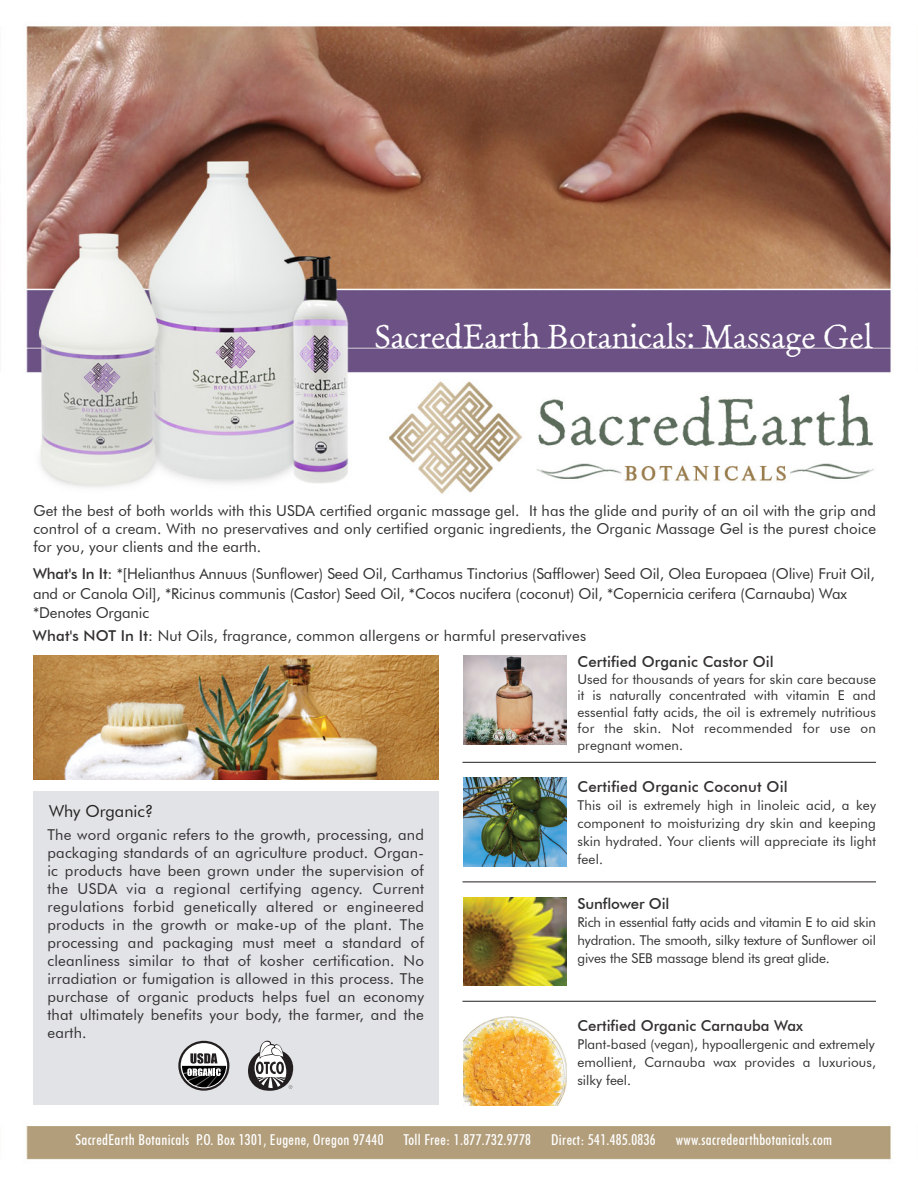
<style>
.page{position:relative;width:918px;height:1188px;background:#fff}
.page>*{position:absolute;margin:0;border:0;box-sizing:border-box;transform-origin:0 0}
.t1{font:33px "Old Claude NEW Regular";letter-spacing:-.015em;color:#fff}
.t2{font:16.5px "Futura BT";color:#221f1f}
.t3{font:15px/18px "Futura BT";letter-spacing:-.01em;color:#323031;text-align:justify}
.t4{font:500 condensed 15px "Futura BT";letter-spacing:.025em;color:#fff}
.t5{font:15px/26.1px "Futura BT";letter-spacing:.01em;color:#323031}
.t6{font:500 15px "Futura BT";color:#323031}
.t7{font:13.5px/18px "Futura BT";letter-spacing:.01em;color:#323031;text-align:justify}
.s1{font-weight:500}
</style>
<div class="page">
<img style="left:26px;top:26px;width:865px;height:1134px">
<div style="left:34px;top:792px;width:405px;height:313px;background:#e2e3e6"></div>
<hr style="left:463px;top:762px;width:413px;height:1px;background:#221f1f">
<hr style="left:463px;top:882px;width:413px;height:1px;background:#221f1f">
<hr style="left:462px;top:1001px;width:414px;height:1px;background:#221f1f">
<svg style="left:248px;top:1040px;width:45px;height:51px"></svg>
<img style="left:33px;top:656px;width:405px;height:123px">
<img style="left:464px;top:778px;width:102px;height:88px">
<svg style="left:178px;top:1041px;width:51px;height:50px"></svg>
<div style="left:181px;top:1043px;width:46px;height:45px;background:#fff;border-radius:50%"></div>
<svg style="left:182px;top:1053px;width:44px;height:34px"></svg>
<img style="left:464px;top:656px;width:103px;height:88px">
<img style="left:464px;top:1017px;width:103px;height:88px">
<img style="left:464px;top:897px;width:103px;height:89px">
<h1 class="t1" style="left:375px;top:308px;width:500px">SacredEarth Botanicals: Massage Gel</h1>
<p class="t3" style="left:34px;top:501px;width:844px">Get the best of both worlds with this USDA certified organic massage gel. It has the glide and purity of an oil with the grip and control of a cream. With no preservatives and only certified organic ingredients, the Organic Massage Gel is the purest choice for you, your clients and the earth.</p>
<p class="t3" style="left:33px;top:564px;width:843px;line-height:19.5px;text-align:left"><span class="s1">What's In It:</span> *[Helianthus Annuus (Sunflower) Seed Oil, Carthamus Tinctorius (Safflower) Seed Oil, Olea Europaea (Olive) Fruit Oil, and or Canola Oil], *Ricinus communis (Castor) Seed Oil, *Cocos nucifera (coconut) Oil, *Copernicia cerifera (Carnauba) Wax *Denotes Organic</p>
<p class="t5" style="left:577px;top:622px;width:198px;text-indent:-545px"><span class="s1">What's NOT In It:</span> Nut Oils, fragrance, common allergens or harmful preservatives<br><span class="s1">Certified Organic Castor Oil</span></p>
<p class="t7" style="left:578px;top:670px;width:300px;line-height:16.5px">Used for thousands of years for skin care because it is naturally concentrated with vitamin E and essential fatty acids, the oil is extremely nutritious for the skin. Not recommended for use on pregnant women.</p>
<p class="t2" style="left:49px;top:801px;width:106px">Why Organic?</p>
<p class="t3" style="left:47px;top:826px;width:378px">The word organic refers to the growth, processing, and packaging standards of an agriculture product. Organ&shy;ic products have been grown under the supervision of the USDA via a regional certifying agency. Current regulations forbid genetically altered or engineered products in the growth or make-up of the plant. The processing and packaging must meet a standard of cleanliness similar to that of kosher certification. No irradiation or fumigation is allowed in this process. The purchase of organic products helps fuel an economy that ultimately benefits your body, the farmer, and the earth.</p>
<p class="t6" style="left:578px;top:777px;width:212px">Certified Organic Coconut Oil</p>
<p class="t7" style="left:578px;top:796px;width:300px">This oil is extremely high in linoleic acid, a key component to moisturizing dry skin and keeping skin hydrated. Your clients will appreciate its light feel.</p>
<p class="t6" style="left:578px;top:895px;width:93px">Sunflower Oil</p>
<p class="t7" style="left:578px;top:913px;width:300px">Rich in essential fatty acids and vitamin E to aid skin hydration. The smooth, silky texture of Sunflower oil gives the SEB massage blend its great glide.</p>
<p class="t6" style="left:578px;top:1017px;width:227px">Certified Organic Carnauba Wax</p>
<p class="t7" style="left:578px;top:1035px;width:300px">Plant-based (vegan), hypoallergenic and extremely emollient, Carnauba wax provides a luxurious, silky feel.</p>
<p class="t4" style="left:75px;top:1131px;width:310px">SacredEarth Botanicals P.O. Box 1301, Eugene, Oregon 97440</p>
<p class="t4" style="left:403px;top:1131px;width:129px">Toll Free: 1.877.732.9778</p>
<p class="t4" style="left:551px;top:1131px;width:106px">Direct: 541.485.0836</p>
<p class="t4" style="left:676px;top:1131px;width:158px">www.sacredearthbotanicals.com</p>
</div>
